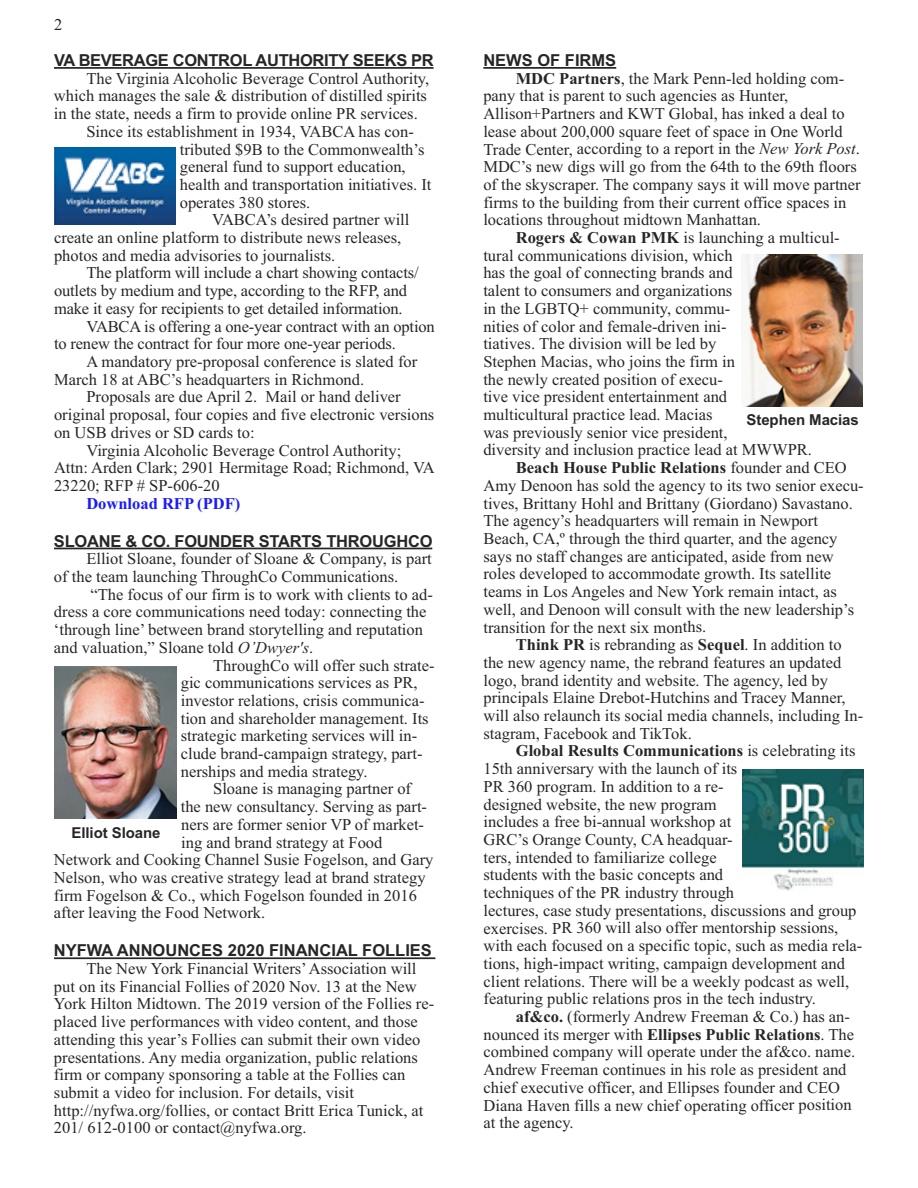
<style>
.page{position:relative;width:918px;height:1188px;background:#fff}
.page>*{position:absolute;margin:0;border:0;box-sizing:border-box;transform-origin:0 0}
.t1{font:16.5px/17.7px "Times New Roman";color:#272526}
.t2{font:700 16.5px "Arial";letter-spacing:-.015em;color:#272526}
.t3{font:700 16.5px "Times New Roman";color:#1a1afe}
.t4{font:700 15px "Arial";letter-spacing:-.005em;color:#272526}
.s1{font-style:italic}
.s2{font-weight:700}
</style>
<div class="page">
<hr style="left:54px;top:67px;width:380px;height:2px;background:#272526">
<hr style="left:54px;top:548px;width:378px;height:1px;background:#272526">
<hr style="left:54px;top:957px;width:381px;height:2px;background:#272526">
<hr style="left:483px;top:67px;width:133px;height:2px;background:#272526">
<img style="left:742px;top:254px;width:121px;height:152px">
<img style="left:742px;top:770px;width:121px;height:121px">
<img style="left:55px;top:666px;width:121px;height:152px">
<img style="left:54px;top:148px;width:121px;height:77px">
<p class="t1" style="left:54px;top:15px;width:10px">2</p>
<p class="t2" style="left:54px;top:51px;width:381px">VA BEVERAGE CONTROL AUTHORITY SEEKS PR</p>
<p class="t1" style="left:86px;top:69px;width:344px">The Virginia Alcoholic Beverage Control Authority,</p>
<p class="t1" style="left:54px;top:87px;width:375px">which manages the sale &amp; distribution of distilled spirits</p>
<p class="t1" style="left:54px;top:105px;width:365px">in the state, needs a firm to provide online PR services.</p>
<p class="t1" style="left:86px;top:122px;width:329px">Since its establishment in 1934, VABCA has con-</p>
<p class="t1" style="left:180px;top:140px;width:246px">tributed $9B to the Commonwealth’s</p>
<p class="t1" style="left:180px;top:158px;width:227px">general fund to support education,</p>
<p class="t1" style="left:180px;top:175px;width:253px">health and transportation initiatives. It</p>
<p class="t1" style="left:180px;top:193px;width:132px">operates 380 stores.</p>
<p class="t1" style="left:212px;top:211px;width:199px">VABCA’s desired partner will</p>
<p class="t1" style="left:54px;top:229px;width:349px">create an online platform to distribute news releases,</p>
<p class="t1" style="left:54px;top:246px;width:283px">photos and media advisories to journalists.</p>
<p class="t1" style="left:86px;top:264px;width:334px">The platform will include a chart showing contacts/</p>
<p class="t1" style="left:54px;top:282px;width:355px">outlets by medium and type, according to the RFP, and</p>
<p class="t1" style="left:54px;top:299px;width:350px">make it easy for recipients to get detailed information.</p>
<p class="t1" style="left:86px;top:317px;width:350px">VABCA is offering a one-year contract with an option</p>
<p class="t1" style="left:54px;top:335px;width:343px">to renew the contract for four more one-year periods.</p>
<p class="t1" style="left:86px;top:352px;width:332px">A mandatory pre-proposal conference is slated for</p>
<p class="t1" style="left:54px;top:370px;width:312px">March 18 at ABC’s headquarters in Richmond.</p>
<p class="t1" style="left:86px;top:388px;width:316px">Proposals are due April 2. Mail or hand deliver</p>
<p class="t1" style="left:54px;top:406px;width:382px">original proposal, four copies and five electronic versions</p>
<p class="t1" style="left:54px;top:423px;width:202px">on USB drives or SD cards to:</p>
<p class="t1" style="left:86px;top:441px;width:316px">Virginia Alcoholic Beverage Control Authority;</p>
<p class="t1" style="left:54px;top:459px;width:382px">Attn: Arden Clark; 2901 Hermitage Road; Richmond, VA</p>
<p class="t1" style="left:54px;top:476px;width:167px">23220; RFP # SP-606-20</p>
<p class="t3" style="left:86px;top:493px;width:155px">Download RFP (PDF)</p>
<p class="t2" style="left:54px;top:531px;width:380px">SLOANE &amp; CO. FOUNDER STARTS THROUGHCO</p>
<p class="t1" style="left:54px;top:550px;width:379px;text-indent:32px">Elliot Sloane, founder of Sloane &amp; Company, is part of the team launching ThroughCo Communications.</p>
<p class="t1" style="left:91px;top:585px;width:344px">“The focus of our firm is to work with clients to ad-</p>
<p class="t1" style="left:54px;top:603px;width:374px">dress a core communications need today: connecting the</p>
<p class="t1" style="left:54px;top:621px;width:371px">‘through line’ between brand storytelling and reputation</p>
<p class="t1" style="left:54px;top:638px;width:261px">and valuation,” Sloane told <span class="s1">O’Dwyer's</span>.</p>
<p class="t1" style="left:213px;top:656px;width:223px">ThroughCo will offer such strate-</p>
<p class="t1" style="left:181px;top:674px;width:238px">gic communications services as PR,</p>
<p class="t1" style="left:181px;top:691px;width:245px">investor relations, crisis communica-</p>
<p class="t1" style="left:181px;top:709px;width:249px">tion and shareholder management. Its</p>
<p class="t1" style="left:181px;top:727px;width:238px">strategic marketing services will in-</p>
<p class="t1" style="left:181px;top:744px;width:243px">clude brand-campaign strategy, part-</p>
<p class="t1" style="left:181px;top:762px;width:188px">nerships and media strategy.</p>
<p class="t1" style="left:213px;top:780px;width:199px">Sloane is managing partner of</p>
<p class="t1" style="left:181px;top:798px;width:248px">the new consultancy. Serving as part-</p>
<p class="t1" style="left:181px;top:815px;width:244px">ners are former senior VP of market-</p>
<p class="t1" style="left:181px;top:833px;width:203px">ing and brand strategy at Food</p>
<p class="t1" style="left:54px;top:851px;width:381px">Network and Cooking Channel Susie Fogelson, and Gary</p>
<p class="t1" style="left:54px;top:868px;width:373px">Nelson, who was creative strategy lead at brand strategy</p>
<p class="t1" style="left:54px;top:886px;width:364px">firm Fogelson &amp; Co., which Fogelson founded in 2016</p>
<p class="t1" style="left:54px;top:904px;width:213px">after leaving the Food Network.</p>
<p class="t2" style="left:54px;top:941px;width:380px">NYFWA ANNOUNCES 2020 FINANCIAL FOLLIES</p>
<p class="t1" style="left:54px;top:960px;width:382px;text-indent:32px">The New York Financial Writers’ Association will put on its Financial Follies of 2020 Nov. 13 at the New York Hilton Midtown. The 2019 version of the Follies re&shy;placed live performances with video content, and those attending this year’s Follies can submit their own video presentations. Any media organization, public relations firm or company sponsoring a table at the Follies can submit a video for inclusion. For details, visit http://nyfwa.org/follies, or contact Britt Erica Tunick, at 201/ 612-0100 or contact@nyfwa.org.</p>
<p class="t4" style="left:72px;top:824px;width:91px">Elliot Sloane</p>
<p class="t2" style="left:483px;top:51px;width:134px">NEWS OF FIRMS</p>
<p class="t1" style="left:483px;top:69px;width:379px;text-indent:32px"><span class="s2">MDC Partners</span>, the Mark Penn-led holding com&shy;pany that is parent to such agencies as Hunter, Allison+Partners and KWT Global, has inked a deal to lease about 200,000 square feet of space in One World Trade Center, according to a report in the <span class="s1">New York Post</span>.<br>MDC’s new digs will go from the 64th to the 69th floors of the skyscraper. The company says it will move partner firms to the building from their current office spaces in locations throughout midtown Manhattan.</p>
<p class="t1" style="left:483px;top:228px;width:358px;text-indent:32px"><span class="s2">Rogers &amp; Cowan PMK</span> is launching a multicul&shy;tural communications division, which<br>has the goal of connecting brands and<br>talent to consumers and organizations<br>in the LGBTQ+ community, commu-<br>nities of color and female-driven ini-<br>tiatives. The division will be led by<br>Stephen Macias, who joins the firm in<br>the newly created position of execu-<br>tive vice president entertainment and<br>multicultural practice lead. Macias<br>was previously senior vice president,<br>diversity and inclusion practice lead at MWWPR.</p>
<p class="t1" style="left:483px;top:459px;width:382px;text-indent:32px"><span class="s2">Beach House Public Relations</span> founder and CEO Amy Denoon has sold the agency to its two senior execu&shy;tives, Brittany Hohl and Brittany (Giordano) Savastano.<br>The agency’s headquarters will remain in Newport Beach, CA,º through the third quarter, and the agency says no staff changes are anticipated, aside from new roles developed to accommodate growth. Its satellite teams in Los Angeles and New York remain intact, as well, and Denoon will consult with the new leadership’s transition for the next six months.</p>
<p class="t1" style="left:483px;top:636px;width:381px;text-indent:32px"><span class="s2">Think PR</span> is rebranding as <span class="s2">Sequel</span>. In addition to the new agency name, the rebrand features an updated logo, brand identity and website. The agency, led by principals Elaine Drebot-Hutchins and Tracey Manner, will also relaunch its social media channels, including In&shy;stagram, Facebook and TikTok.</p>
<p class="t1" style="left:483px;top:742px;width:380px;text-indent:32px"><span class="s2">Global Results Communications</span> is celebrating its 15th anniversary with the launch of its<br>PR 360 program. In addition to a re-<br>designed website, the new program<br>includes a free bi-annual workshop at<br>GRC’s Orange County, CA headquar-<br>ters, intended to familiarize college<br>students with the basic concepts and<br>techniques of the PR industry through<br>lectures, case study presentations, discussions and group exercises. PR 360 will also offer mentorship sessions, with each focused on a specific topic, such as media rela&shy;tions, high-impact writing, campaign development and client relations. There will be a weekly podcast as well, featuring public relations pros in the tech industry.</p>
<p class="t1" style="left:484px;top:1007px;width:373px;text-indent:32px"><span class="s2">af&amp;co.</span> (formerly Andrew Freeman &amp; Co.) has an&shy;nounced its merger with <span class="s2">Ellipses Public Relations</span>. The combined company will operate under the af&amp;co. name.<br>Andrew Freeman continues in his role as president and chief executive officer, and Ellipses founder and CEO Diana Haven fills a new chief operating officer position at the agency.</p>
<p class="t4" style="left:747px;top:411px;width:114px">Stephen Macias</p>
</div>
